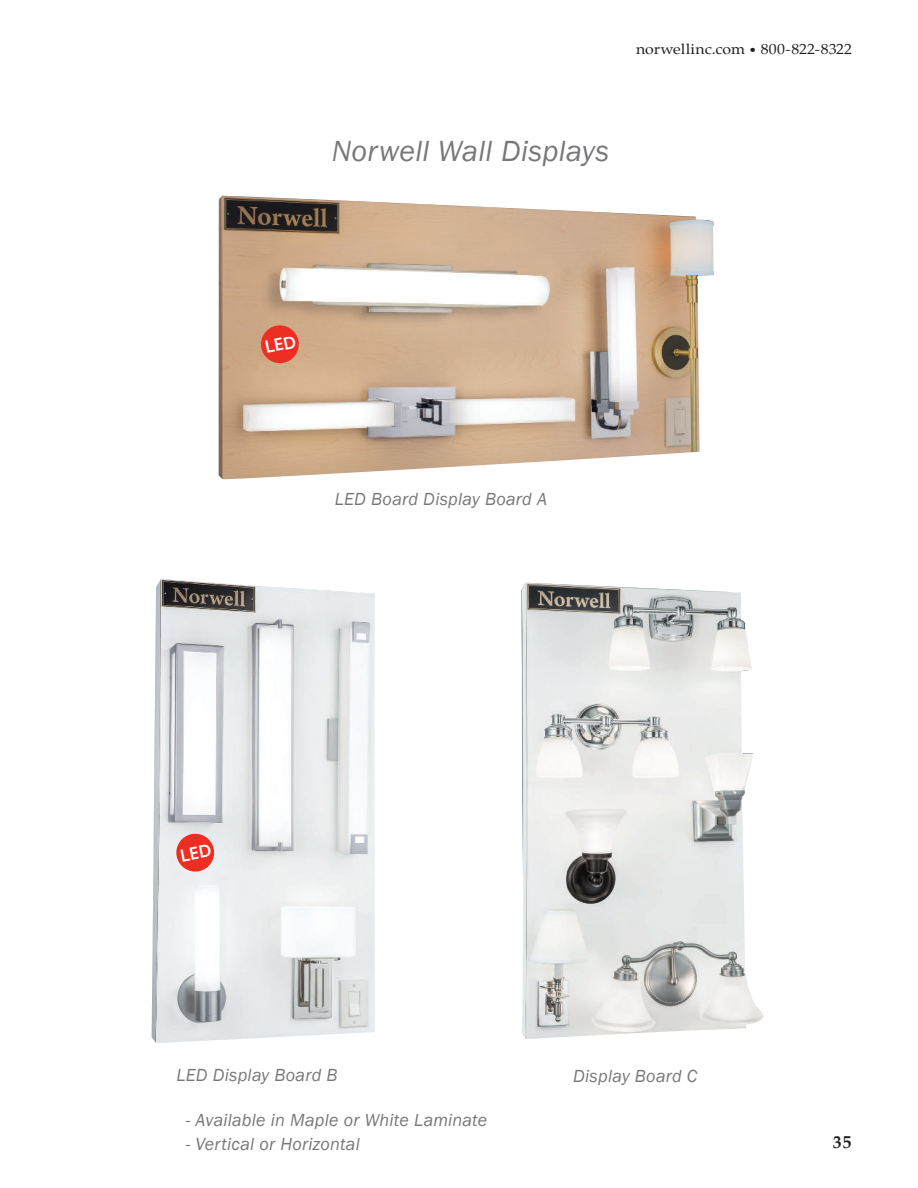
<style>
.page{position:relative;width:918px;height:1188px;background:#fff}
.page>*{position:absolute;margin:0;border:0;box-sizing:border-box;transform-origin:0 0}
.Product_name{font:italic 30px "Franklin Gothic";letter-spacing:.01em;color:#79777a}
.Product_copy_block{font:italic 18px "Franklin Gothic";letter-spacing:.015em;color:#79777a}
.t1{font:700 18px "Palatino";color:#231f20}
.t2{font:14.4px "Palatino";letter-spacing:.005em;color:#231f20;scale:1.1 1}
.s1{font-size:12px}
</style>
<div class="page">
<img style="left:152px;top:579px;width:223px;height:464px">
<img style="left:521px;top:583px;width:242px;height:456px">
<img style="left:219px;top:196px;width:496px;height:283px">
<svg style="left:175px;top:832px;width:41px;height:41px;background:#ec6d66"></svg>
<svg style="left:259px;top:324px;width:41px;height:41px;background:#e35743"></svg>
<p class="t2" style="left:636px;top:37px;width:198px">norwellinc.com <span class="s1">•</span> 800-822-8322</p>
<p class="Product_name" style="left:332px;top:132px;width:279px">Norwell Wall Displays</p>
<p class="Product_copy_block" style="left:335px;top:488px;width:214px">LED Board Display Board A</p>
<p class="Product_copy_block" style="left:176px;top:1064px;width:163px">LED Display Board B</p>
<p class="Product_copy_block" style="left:573px;top:1065px;width:126px">Display Board C</p>
<p class="Product_copy_block" style="left:186px;top:1109px;width:303px">- Available in Maple or White Laminate</p>
<p class="Product_copy_block" style="left:186px;top:1133px;width:176px">- Vertical or Horizontal</p>
<p class="t1" style="left:833px;top:1127px;width:20px">35</p>
</div>
